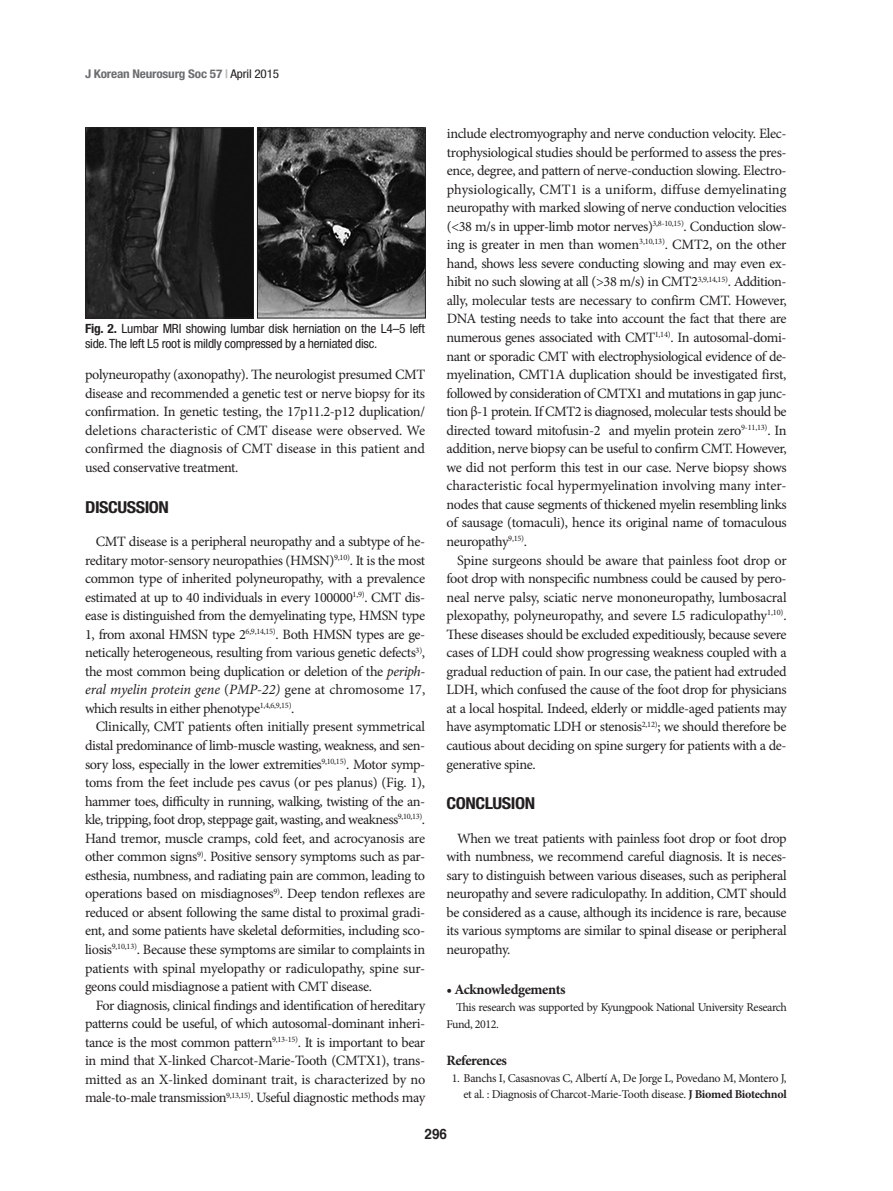
<style>
.page{position:relative;width:893px;height:1191px;background:#fff}
.page>*{position:absolute;margin:0;border:0;box-sizing:border-box;transform-origin:0 0}
.중제_JKNS{font:700 condensed 16.5px "Helvetica Neue LT Std";letter-spacing:-.025em;color:#231f20;scale:1.1 1}
.본문_JKNS{font:14.25px/18.6px "Minion Pro";letter-spacing:-.025em;color:#231f20;text-align:justify}
.본문_JKNS-2{font:700 14.25px "Minion Pro";letter-spacing:-.025em;color:#231f20}
.t1{font:700 14.25px "Helvetica";color:#231f20;scale:.95 1}
.사진설명_JKNS{font:condensed 12.75px/15px "Helvetica Neue LT Std";letter-spacing:-.015em;color:#231f20;scale:1.05 1}
.레퍼런스_JKNS{font:12px/16.8px "Minion Pro";letter-spacing:-.035em;color:#231f20}
.t2{font:700 condensed 12px "Helvetica Neue LT Std";letter-spacing:-.015em;color:#6c6d70;scale:1.1 1}
.s1{color:#bcbdc0}
.s2{font-weight:400;color:#231f20}
.s3{font-weight:700}
.s4{font-style:italic}
</style>
<div class="page">
<img style="left:87px;top:130px;width:165px;height:186px">
<div style="left:85px;top:128px;width:169px;height:190px;border:1px solid #231f20"></div>
<img style="left:259px;top:130px;width:165px;height:186px">
<div style="left:257px;top:128px;width:169px;height:190px;border:1px solid #231f20"></div>
<p class="t2" style="left:85px;top:66px;width:178px">J Korean Neurosurg Soc 57 <span class="s1">|</span> <span class="s2">April 2015</span></p>
<p class="사진설명_JKNS" style="left:85px;top:321px;width:325px"><span class="s3">Fig. 2.</span> Lumbar MRI showing lumbar disk herniation on the L4–5 left side. The left L5 root is mildly compressed by a herniated disc.</p>
<p class="본문_JKNS" style="left:85px;top:365px;width:342px">polyneuropathy (axonopathy). The neurologist presumed CMT disease and recommended a genetic test or nerve biopsy for its confirmation. In genetic testing, the 17p11.2-p12 duplication/ deletions characteristic of CMT disease were observed. We confirmed the diagnosis of CMT disease in this patient and used conservative treatment.</p>
<p class="중제_JKNS" style="left:85px;top:497px;width:78px">DISCUSSION</p>
<p class="본문_JKNS" style="left:85px;top:532px;width:342px;text-indent:11px">CMT disease is a peripheral neuropathy and a subtype of he&shy;reditary motor-sensory neuropathies (HMSN)<sup>9,10)</sup>. It is the most common type of inherited polyneuropathy, with a prevalence estimated at up to 40 individuals in every 100000<sup>1,9)</sup>. CMT dis&shy;ease is distinguished from the demyelinating type, HMSN type 1, from axonal HMSN type 2<sup>6,9,14,15)</sup>. Both HMSN types are ge&shy;netically heterogeneous, resulting from various genetic defects<sup>3)</sup>, the most common being duplication or deletion of the <span class="s4">periph&shy;eral myelin protein gene</span> (<span class="s4">PMP-22)</span> gene at chromosome 17, which results in either phenotype<sup>1,4,6,9,15)</sup>.</p>
<p class="본문_JKNS" style="left:85px;top:717px;width:342px;text-indent:11px">Clinically, CMT patients often initially present symmetrical distal predominance of limb-muscle wasting, weakness, and sen&shy;sory loss, especially in the lower extremities<sup>9,10,15)</sup>. Motor symp&shy;toms from the feet include pes cavus (or pes planus) (Fig. 1), hammer toes, difficulty in running, walking, twisting of the an&shy;kle, tripping, foot drop, steppage gait, wasting, and weakness<sup>9,10,13)</sup>.<br>Hand tremor, muscle cramps, cold feet, and acrocyanosis are other common signs<sup>9)</sup>. Positive sensory symptoms such as par&shy;esthesia, numbness, and radiating pain are common, leading to operations based on misdiagnoses<sup>9)</sup>. Deep tendon reflexes are reduced or absent following the same distal to proximal gradi&shy;ent, and some patients have skeletal deformities, including sco&shy;liosis<sup>9,10,13)</sup>. Because these symptoms are similar to complaints in patients with spinal myelopathy or radiculopathy, spine sur&shy;geons could misdiagnose a patient with CMT disease.</p>
<p class="본문_JKNS" style="left:85px;top:996px;width:342px;text-indent:11px">For diagnosis, clinical findings and identification of hereditary patterns could be useful, of which autosomal-dominant inheri&shy;tance is the most common pattern<sup>9,13-15)</sup>. It is important to bear in mind that X-linked Charcot-Marie-Tooth (CMTX1), trans&shy;mitted as an X-linked dominant trait, is characterized by no male-to-male transmission<sup>9,13,15)</sup>. Useful diagnostic methods may</p>
<p class="본문_JKNS" style="left:446px;top:124px;width:342px">include electromyography and nerve conduction velocity. Elec&shy;trophysiological studies should be performed to assess the pres&shy;ence, degree, and pattern of nerve-conduction slowing. Electro&shy;physiologically, CMT1 is a uniform, diffuse demyelinating neuropathy with marked slowing of nerve conduction velocities (&lt;38 m/s in upper-limb motor nerves)<sup>3,8-10,15)</sup>. Conduction slow&shy;ing is greater in men than women<sup>3,10,13)</sup>. CMT2, on the other hand, shows less severe conducting slowing and may even ex&shy;hibit no such slowing at all (&gt;38 m/s) in CMT2<sup>3,9,14,15)</sup>. Addition&shy;ally, molecular tests are necessary to confirm CMT. However, DNA testing needs to take into account the fact that there are numerous genes associated with CMT<sup>1,14)</sup>. In autosomal-domi&shy;nant or sporadic CMT with electrophysiological evidence of de&shy;myelination, CMT1A duplication should be investigated first, followed by consideration of CMTX1 and mutations in gap junc&shy;tion β-1 protein. If CMT2 is diagnosed, molecular tests should be directed toward mitofusin-2 and myelin protein zero<sup>9-11,13)</sup>. In addition, nerve biopsy can be useful to confirm CMT. However, we did not perform this test in our case. Nerve biopsy shows characteristic focal hypermyelination involving many inter&shy;nodes that cause segments of thickened myelin resembling links of sausage (tomaculi), hence its original name of tomaculous neuropathy<sup>9,15)</sup>.</p>
<p class="본문_JKNS" style="left:446px;top:551px;width:342px;text-indent:11px">Spine surgeons should be aware that painless foot drop or foot drop with nonspecific numbness could be caused by pero&shy;neal nerve palsy, sciatic nerve mononeuropathy, lumbosacral plexopathy, polyneuropathy, and severe L5 radiculopathy<sup>1,10)</sup>.<br>These diseases should be excluded expeditiously, because severe cases of LDH could show progressing weakness coupled with a gradual reduction of pain. In our case, the patient had extruded LDH, which confused the cause of the foot drop for physicians at a local hospital. Indeed, elderly or middle-aged patients may have asymptomatic LDH or stenosis<sup>2,12)</sup>; we should therefore be cautious about deciding on spine surgery for patients with a de&shy;generative spine.</p>
<p class="중제_JKNS" style="left:446px;top:793px;width:82px">CONCLUSION</p>
<p class="본문_JKNS" style="left:446px;top:829px;width:342px;text-indent:11px">When we treat patients with painless foot drop or foot drop with numbness, we recommend careful diagnosis. It is neces&shy;sary to distinguish between various diseases, such as peripheral neuropathy and severe radiculopathy. In addition, CMT should be considered as a cause, although its incidence is rare, because its various symptoms are similar to spinal disease or peripheral neuropathy.</p>
<p class="본문_JKNS-2" style="left:446px;top:981px;width:121px">• Acknowledgements</p>
<p class="레퍼런스_JKNS" style="left:446px;top:998px;width:342px;text-indent:10px">This research was supported by Kyungpook National University Research<br>Fund, 2012.</p>
<p class="본문_JKNS-2" style="left:446px;top:1052px;width:62px">References</p>
<p class="레퍼런스_JKNS" style="left:452px;top:1070px;width:336px;line-height:15.8px;text-align:right">1. Banchs I, Casasnovas C, Albertí A, De Jorge L, Povedano M, Montero J, et al. : Diagnosis of Charcot-Marie-Tooth disease. <span class="s3">J Biomed Biotechnol</span></p>
<p class="t1" style="left:425px;top:1123px;width:25px">296</p>
</div>
